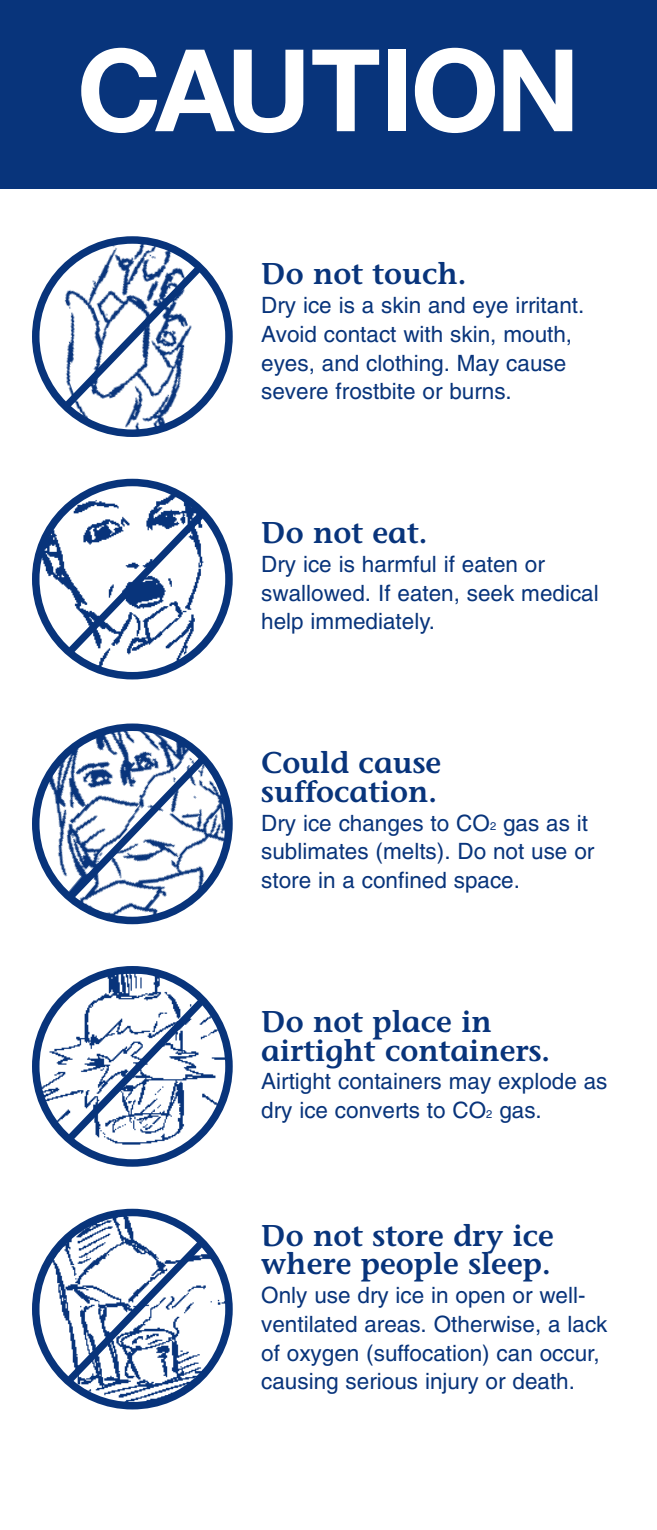
<style>
.page{position:relative;width:657px;height:1530px;background:#fff}
.page>*{position:absolute;margin:0;border:0;box-sizing:border-box;transform-origin:0 0}
.t1{font:700 114.25px "Helvetica Neue";letter-spacing:-.035em;color:#fff}
.t2{font:600 30px/28.8px "Stone Informal";color:#08347b}
.t3{font:22.5px/28.8px "Helvetica";color:#08347b}
.s1{font-size:11.25px}
</style>
<div class="page">
<svg style="left:32px;top:236px;width:201px;height:201px"></svg>
<div style="left:0;top:0;width:657px;height:189px;background:#08347b"></div>
<svg style="left:32px;top:966px;width:201px;height:201px"></svg>
<svg style="left:64px;top:267px;width:138px;height:142px"></svg>
<svg style="left:32px;top:479px;width:201px;height:200px"></svg>
<svg style="left:32px;top:724px;width:201px;height:200px"></svg>
<svg style="left:68px;top:999px;width:137px;height:143px"></svg>
<svg style="left:32px;top:1209px;width:201px;height:200px"></svg>
<h1 class="t1" style="left:77px;top:20px;width:505px">CAUTION</h1>
<h2 class="t2" style="left:261px;top:263px;width:207px">Do not touch.</h2>
<p class="t3" style="left:261px;top:293px;width:325px">Dry ice is a skin and eye irritant.<br>Avoid contact with skin, mouth, eyes, and clothing. May cause severe frostbite or burns.</p>
<h2 class="t2" style="left:261px;top:522px;width:168px">Do not eat.</h2>
<p class="t3" style="left:261px;top:552px;width:339px">Dry ice is harmful if eaten or swallowed. If eaten, seek medical help immediately.</p>
<h2 class="t2" style="left:261px;top:752px;width:182px">Could cause suffocation.</h2>
<p class="t3" style="left:261px;top:810px;width:335px">Dry ice changes to CO<span class="s1">2</span> gas as it sublimates (melts). Do not use or store in a confined space.</p>
<h2 class="t2" style="left:261px;top:1010px;width:290px">Do not place in airtight containers.</h2>
<p class="t3" style="left:261px;top:1069px;width:348px">Airtight containers may explode as dry ice converts to CO<span class="s1">2</span> gas.</p>
<h2 class="t2" style="left:261px;top:1224px;width:294px">Do not store dry ice where people sleep.</h2>
<p class="t3" style="left:261px;top:1283px;width:348px">Only use dry ice in open or well&shy;ventilated areas. Otherwise, a lack of oxygen (suffocation) can occur, causing serious injury or death.</p>
</div>
